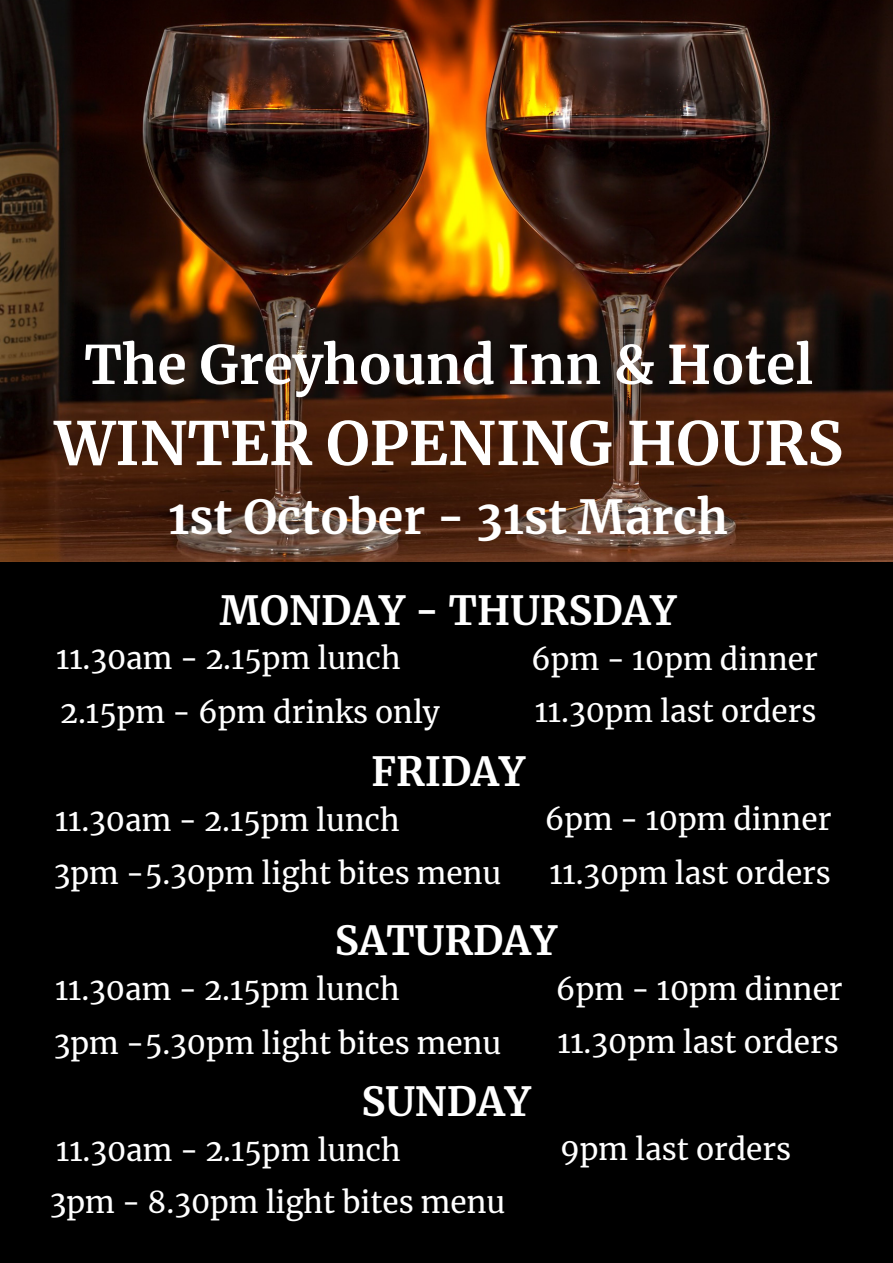
<style>
.page{position:relative;width:893px;height:1263px;background:#fff}
.page>*{position:absolute;margin:0;border:0;box-sizing:border-box;transform-origin:0 0}
.t1{font:700 59.55px "Merriweather";color:#fff}
.t2{font:700 52.95px "Merriweather";color:#fff}
.t3{font:700 46.35px "Merriweather";color:#fff}
.t4{font:700 39.75px "Merriweather";color:#fff}
.t5{font:29.85px/54px "Merriweather";color:#fff}
</style>
<div class="page">
<img style="left:0;top:0;width:893px;height:562px">
<div style="left:0;top:562px;width:893px;height:701px;background:#000"></div>
<h2 class="t2" style="left:84px;top:332px;width:730px">The Greyhound Inn &amp; Hotel</h2>
<h1 class="t1" style="left:55px;top:406px;width:790px">WINTER OPENING HOURS</h1>
<h3 class="t3" style="left:168px;top:488px;width:562px">1st October - 31st March</h3>
<h3 class="t4" style="left:220px;top:586px;width:458px">MONDAY - THURSDAY</h3>
<p class="t5" style="left:56px;top:631px;width:385px">11.30am - 2.15pm lunch<br>2.15pm - 6pm drinks only</p>
<p class="t5" style="left:531px;top:633px;width:288px;line-height:51.8px">6pm - 10pm dinner<br>11.30pm last orders</p>
<h3 class="t4" style="left:371px;top:747px;width:155px">FRIDAY</h3>
<p class="t5" style="left:55px;top:793px;width:346px">11.30am - 2.15pm lunch</p>
<p class="t5" style="left:54px;top:846px;width:449px">3pm -5.30pm light bites menu</p>
<p class="t5" style="left:545px;top:792px;width:288px">6pm - 10pm dinner</p>
<p class="t5" style="left:549px;top:846px;width:283px">11.30pm last orders</p>
<h3 class="t4" style="left:335px;top:916px;width:224px">SATURDAY</h3>
<p class="t5" style="left:55px;top:962px;width:346px">11.30am - 2.15pm lunch</p>
<p class="t5" style="left:54px;top:1016px;width:449px">3pm -5.30pm light bites menu</p>
<h3 class="t4" style="left:361px;top:1077px;width:171px">SUNDAY</h3>
<p class="t5" style="left:56px;top:1123px;width:346px">11.30am - 2.15pm lunch</p>
<p class="t5" style="left:50px;top:1175px;width:457px">3pm - 8.30pm light bites menu</p>
<p class="t5" style="left:556px;top:962px;width:288px">6pm - 10pm dinner</p>
<p class="t5" style="left:557px;top:1015px;width:283px">11.30pm last orders</p>
<p class="t5" style="left:560px;top:1122px;width:233px">9pm last orders</p>
</div>
